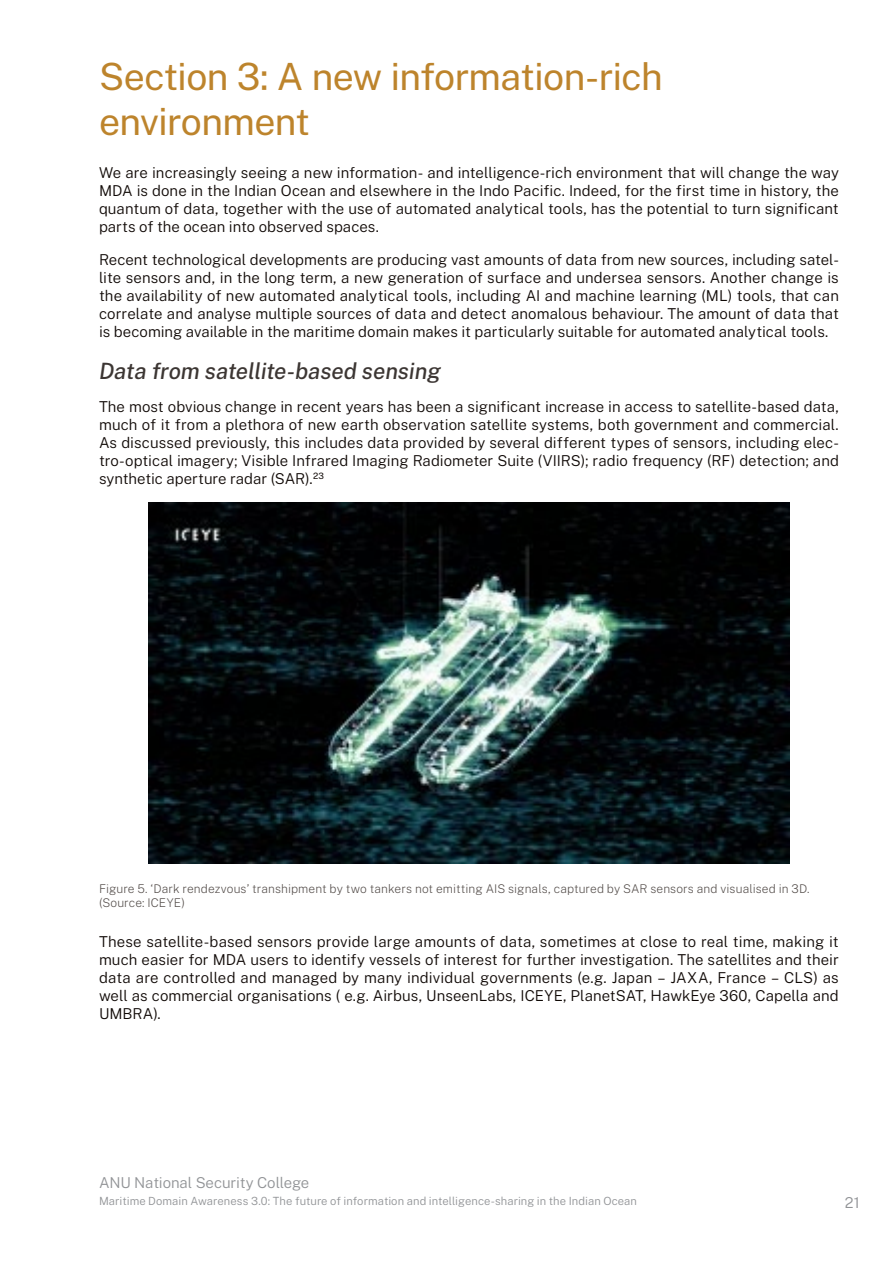
<style>
.page{position:relative;width:893px;height:1263px;background:#fff}
.page>*{position:absolute;margin:0;border:0;box-sizing:border-box;transform-origin:0 0}
.t1{font:37.5px/45px "Public Sans";letter-spacing:-.02em;color:#bd842c}
.t2{font:italic 500 22.5px "Public Sans";letter-spacing:-.01em;color:#3c3633}
.t3{font:300 15px/18px "Public Sans";color:#100906;text-align:justify}
.t4{font:300 15px "Public Sans";letter-spacing:-.005em;color:#919396}
.t5{font:200 12px/14.4px "Public Sans";letter-spacing:.005em;color:#524b48}
.t6{font:300 11.25px "Public Sans";letter-spacing:.005em;color:#919396}
</style>
<div class="page">
<img style="left:149px;top:503px;width:640px;height:360px">
<h1 class="t1" style="left:99px;top:51px;width:565px">Section 3: A new information-rich environment</h1>
<p class="t3" style="left:99px;top:163px;width:741px">We are increasingly seeing a new information- and intelligence-rich environment that will change the way MDA is done in the Indian Ocean and elsewhere in the Indo Pacific. Indeed, for the first time in history, the quantum of data, together with the use of automated analytical tools, has the potential to turn significant parts of the ocean into observed spaces.</p>
<p class="t3" style="left:99px;top:250px;width:741px">Recent technological developments are producing vast amounts of data from new sources, including satel&shy;lite sensors and, in the long term, a new generation of surface and undersea sensors. Another change is the availability of new automated analytical tools, including AI and machine learning (ML) tools, that can correlate and analyse multiple sources of data and detect anomalous behaviour. The amount of data that is becoming available in the maritime domain makes it particularly suitable for automated analytical tools.</p>
<h2 class="t2" style="left:99px;top:356px;width:343px">Data from satellite-based sensing</h2>
<p class="t3" style="left:99px;top:397px;width:741px">The most obvious change in recent years has been a significant increase in access to satellite-based data, much of it from a plethora of new earth observation satellite systems, both government and commercial.<br>As discussed previously, this includes data provided by several different types of sensors, including elec&shy;tro-optical imagery; Visible Infrared Imaging Radiometer Suite (VIIRS); radio frequency (RF) detection; and synthetic aperture radar (SAR).<sup>23</sup></p>
<p class="t5" style="left:99px;top:880px;width:712px">Figure 5. ‘Dark rendezvous’ transhipment by two tankers not emitting AIS signals, captured by SAR sensors and visualised in 3D. (Source: ICEYE)</p>
<p class="t3" style="left:99px;top:932px;width:741px">These satellite-based sensors provide large amounts of data, sometimes at close to real time, making it much easier for MDA users to identify vessels of interest for further investigation. The satellites and their data are controlled and managed by many individual governments (e.g. Japan – JAXA, France – CLS) as well as commercial organisations ( e.g. Airbus, UnseenLabs, ICEYE, PlanetSAT, HawkEye 360, Capella and UMBRA).</p>
<p class="t4" style="left:99px;top:1171px;width:212px">ANU National Security College</p>
<p class="t6" style="left:99px;top:1192px;width:539px">Maritime Domain Awareness 3.0: The future of information and intelligence-sharing in the Indian Ocean</p>
<p class="t4" style="left:845px;top:1192px;width:16px">21</p>
</div>
